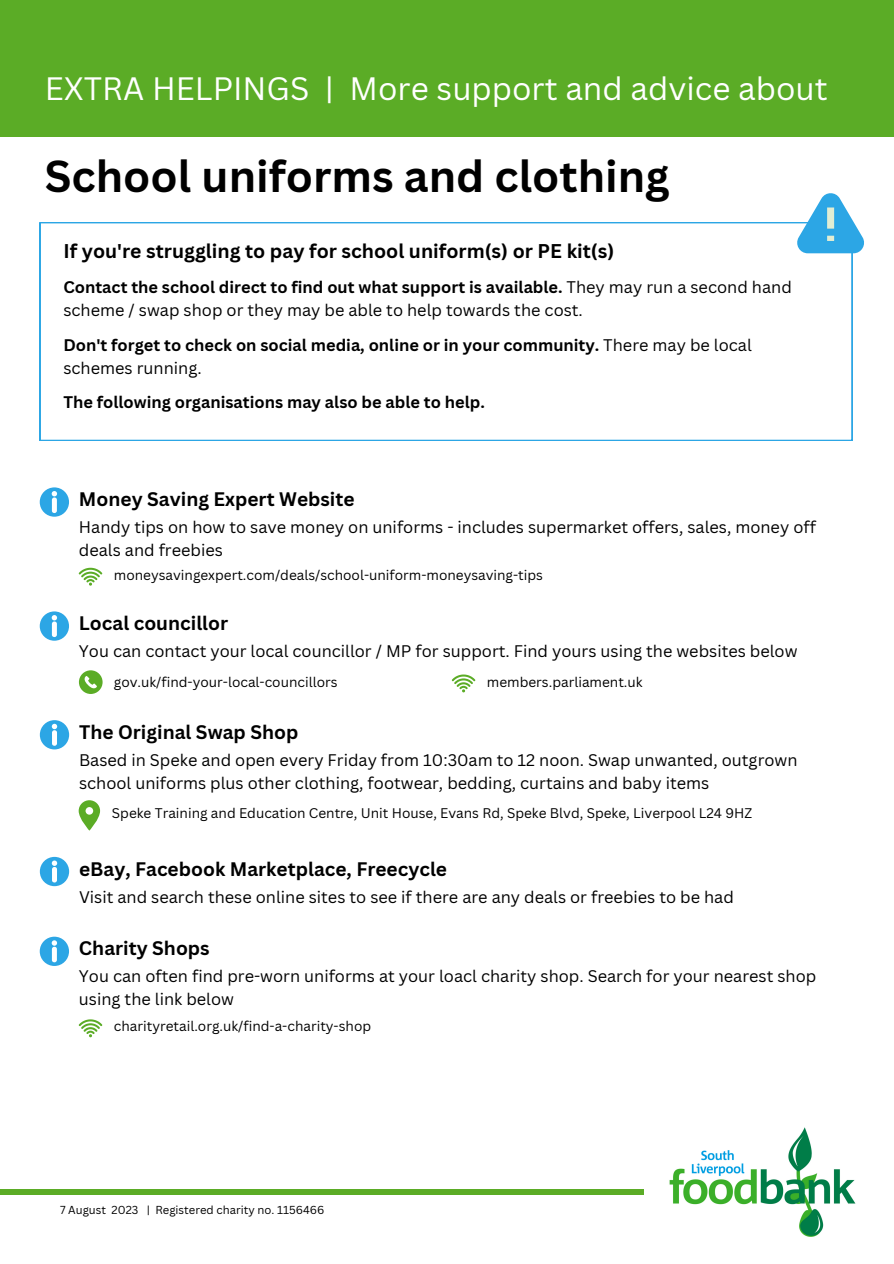
<style>
.page{position:relative;width:894px;height:1264px;background:#fff}
.page>*{position:absolute;margin:0;border:0;box-sizing:border-box;transform-origin:0 0}
.t1{font:700 43.5px "Canva Sans";color:#000}
.t2{font:31.5px "Canva Sans";color:#fff}
.t3{font:700 19.35px "Canva Sans";color:#000}
.t4{font:700 19.05px "Canva Sans";color:#000}
.t5{font:16.35px/22.6px "Canva Sans";color:#000}
.t6{font:700 16.35px/23px "Canva Sans";color:#000}
.t7{font:13.65px "Canva Sans";color:#000}
.t8{font:11.25px "Canva Sans";color:#000}
.s1{font-weight:700}
.s2{font-weight:400}
</style>
<div class="page">
<div style="left:0;top:0;width:893px;height:137px;background:#5bac26"></div>
<svg style="left:40px;top:856px;width:29px;height:30px"></svg>
<svg style="left:40px;top:222px;width:812px;height:219px"></svg>
<svg style="left:794px;top:193px;width:70px;height:60px"></svg>
<svg style="left:40px;top:720px;width:29px;height:29px"></svg>
<svg style="left:79px;top:800px;width:21px;height:30px"></svg>
<div style="left:0;top:1189px;width:643px;height:6px;background:#5bac26"></div>
<img style="left:669px;top:1127px;width:187px;height:110px">
<svg style="left:40px;top:487px;width:29px;height:29px"></svg>
<svg style="left:79px;top:567px;width:23px;height:18px"></svg>
<svg style="left:40px;top:611px;width:29px;height:29px"></svg>
<svg style="left:79px;top:670px;width:24px;height:24px"></svg>
<svg style="left:451px;top:674px;width:24px;height:18px"></svg>
<svg style="left:40px;top:936px;width:29px;height:30px"></svg>
<svg style="left:79px;top:1019px;width:23px;height:18px"></svg>
<p class="t2" style="left:45px;top:66px;width:784px">EXTRA HELPINGS | More support and advice about</p>
<p class="t1" style="left:45px;top:146px;width:626px">School uniforms and clothing</p>
<p class="t3" style="left:63px;top:238px;width:552px">If you're struggling to pay for school uniform(s) or PE kit(s)</p>
<p class="t5" style="left:63px;top:275px;width:729px"><span class="s1">Contact the school direct to find out what support is available.</span> They may run a second hand scheme / swap shop or they may be able to help towards the cost.</p>
<p class="t6" style="left:63px;top:333px;width:689px">Don't forget to check on social media, online or in your community. <span class="s2">There may be local schemes running.</span></p>
<p class="t6" style="left:63px;top:390px;width:423px">The following organisations may also be able to help.</p>
<p class="t4" style="left:79px;top:486px;width:277px">Money Saving Expert Website</p>
<p class="t5" style="left:79px;top:515px;width:738px">Handy tips on how to save money on uniforms - includes supermarket offers, sales, money off deals and freebies</p>
<p class="t7" style="left:114px;top:565px;width:430px">moneysavingexpert.com/deals/school-uniform-moneysaving-tips</p>
<p class="t4" style="left:79px;top:610px;width:151px">Local councillor</p>
<p class="t5" style="left:79px;top:639px;width:720px">You can contact your local councillor / MP for support. Find yours using the websites below</p>
<p class="t7" style="left:114px;top:672px;width:225px">gov.uk/find-your-local-councillors</p>
<p class="t7" style="left:486px;top:672px;width:157px">members.parliament.uk</p>
<p class="t4" style="left:79px;top:718px;width:221px">The Original Swap Shop</p>
<p class="t5" style="left:79px;top:748px;width:719px">Based in Speke and open every Friday from 10:30am to 12 noon. Swap unwanted, outgrown school uniforms plus other clothing, footwear, bedding, curtains and baby items</p>
<p class="t7" style="left:112px;top:803px;width:641px">Speke Training and Education Centre, Unit House, Evans Rd, Speke Blvd, Speke, Liverpool L24 9HZ</p>
<p class="t4" style="left:79px;top:855px;width:369px">eBay, Facebook Marketplace, Freecycle</p>
<p class="t5" style="left:79px;top:885px;width:656px">Visit and search these online sites to see if there are any deals or freebies to be had</p>
<p class="t4" style="left:79px;top:935px;width:132px">Charity Shops</p>
<p class="t5" style="left:79px;top:964px;width:738px">You can often find pre-worn uniforms at your loacl charity shop. Search for your nearest shop using the link below</p>
<p class="t7" style="left:114px;top:1016px;width:259px">charityretail.org.uk/find-a-charity-shop</p>
<p class="t8" style="left:60px;top:1202px;width:266px">7 August 2023 | Registered charity no. 1156466</p>
</div>
